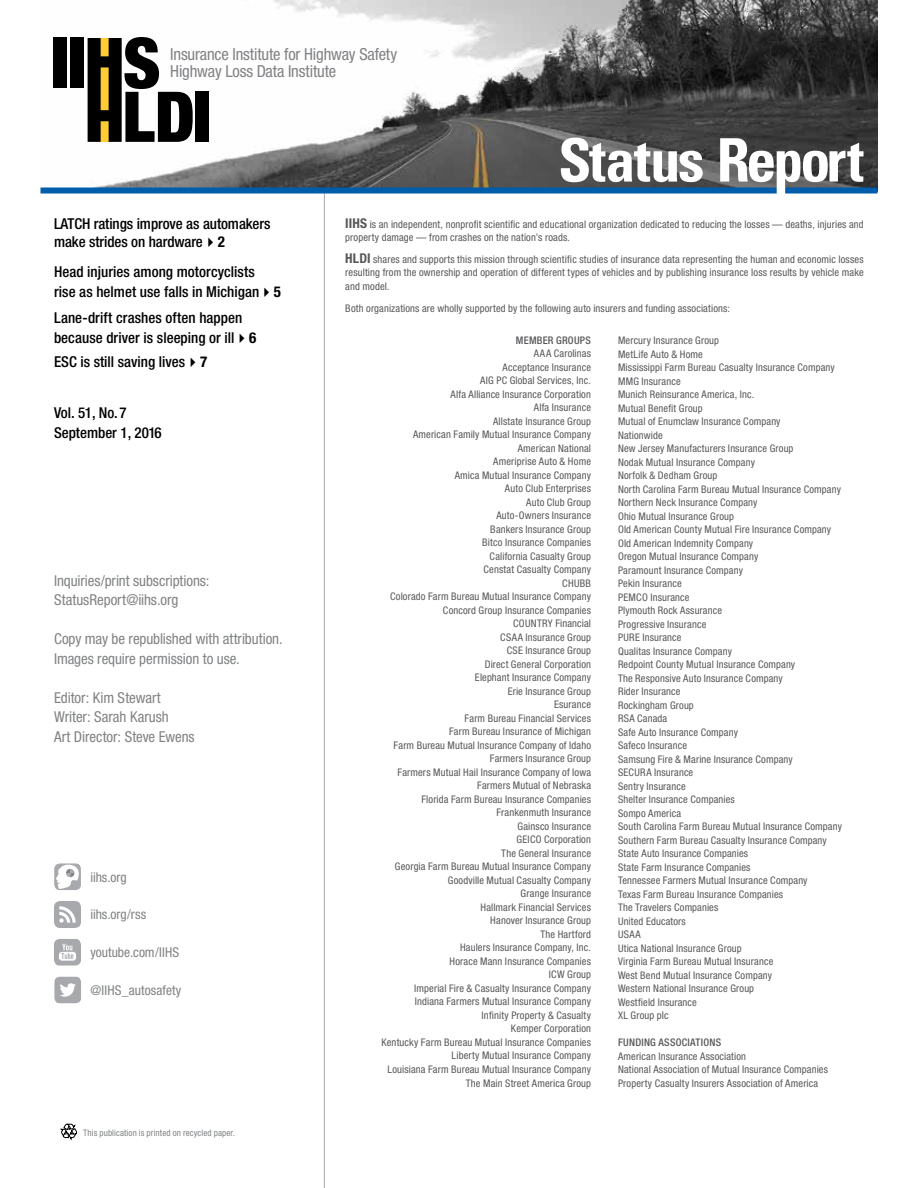
<style>
.page{position:relative;width:918px;height:1188px;background:#fff}
.page>*{position:absolute;margin:0;border:0;box-sizing:border-box;transform-origin:0 0}
.t1{font:700 condensed 60px "Univers LT Std";letter-spacing:-.04em;color:#fff}
.t2{font:condensed 16.65px/17.5px "Helvetica Neue LT Pro";letter-spacing:-.01em;color:#808285}
.t3{font:500 condensed 15px/19.5px "Helvetica Neue LT Pro";color:#000}
.t4{font:condensed 15px/19.5px "Helvetica Neue LT Pro";letter-spacing:-.005em;color:#808284}
.t5{font:condensed 13.5px "Helvetica Neue LT Pro";letter-spacing:.005em;color:#808284}
.t6{font:condensed 10.5px/13.5px "Helvetica Neue LT Pro";letter-spacing:.015em;color:#58585b}
.t7{font:500 condensed 10.5px "Helvetica Neue LT Pro";letter-spacing:.025em;color:#58585b}
.t8{font:condensed 9px "Helvetica Neue LT Pro";letter-spacing:.01em;color:#808284}
.s1{font-weight:700}
.s2{font-weight:700;font-size:13.5px}
</style>
<div class="page">
<img style="left:40px;top:0;width:838px;height:188px">
<svg style="left:60px;top:1124px;width:17px;height:16px"></svg>
<hr style="left:324px;top:189px;width:1px;height:999px;background:#a7a9ac">
<div style="left:40px;top:188px;width:838px;height:6px;background:#005dac"></div>
<svg style="left:88px;top:37px;width:105px;height:105px"></svg>
<div style="left:196px;top:92px;width:13px;height:50px;background:#000"></div>
<div style="left:54px;top:38px;width:13px;height:50px;background:#000"></div>
<div style="left:71px;top:38px;width:13px;height:50px;background:#000"></div>
<svg style="left:54px;top:863px;width:27px;height:27px"></svg>
<svg style="left:54px;top:939px;width:27px;height:27px"></svg>
<svg style="left:54px;top:901px;width:27px;height:27px"></svg>
<svg style="left:54px;top:976px;width:27px;height:27px"></svg>
<h2 class="t2" style="left:170px;top:45px;width:228px">Insurance Institute for Highway Safety<br>Highway Loss Data Institute</h2>
<h1 class="t1" style="left:558px;top:123px;width:307px">Status Report</h1>
<h3 class="t3" style="left:54px;top:214px;width:218px;line-height:18px">LATCH ratings improve as automakers make strides on hardware✔<span class="s1">2</span></h3>
<h3 class="t3" style="left:54px;top:262px;width:229px">Head injuries among motorcyclists<br>rise as helmet use falls in Michigan✔<span class="s1">5</span></h3>
<h3 class="t3" style="left:54px;top:308px;width:204px">Lane-drift crashes often happen because driver is sleeping or ill✔<span class="s1">6</span></h3>
<h3 class="t3" style="left:54px;top:352px;width:155px">ESC is still saving lives✔<span class="s1">7</span></h3>
<h3 class="t3" style="left:54px;top:403px;width:109px">Vol. 51, No. 7<br>September 1, 2016</h3>
<h3 class="t4" style="left:54px;top:570px;width:157px">Inquiries/print subscriptions:<br>StatusReport@iihs.org</h3>
<h3 class="t4" style="left:54px;top:629px;width:230px">Copy may be republished with attribution.<br>Images require permission to use.</h3>
<h3 class="t4" style="left:54px;top:687px;width:142px">Editor: Kim Stewart<br>Writer: Sarah Karush<br>Art Director: Steve Ewens</h3>
<p class="t5" style="left:90px;top:869px;width:38px">iihs.org</p>
<p class="t5" style="left:90px;top:907px;width:57px">iihs.org/rss</p>
<p class="t5" style="left:90px;top:944px;width:90px">youtube.com/IIHS</p>
<p class="t5" style="left:90px;top:982px;width:92px">@IIHS_autosafety</p>
<p class="t8" style="left:83px;top:1128px;width:153px">This publication is printed on recycled paper.</p>
<p class="t6" style="left:345px;top:217px;width:520px"><span class="s2">IIHS</span> is an independent, nonprofit scientific and educational organization dedicated to reducing the losses — deaths, injuries and property damage — from crashes on the nation’s roads.</p>
<p class="t6" style="left:345px;top:252px;width:520px;text-align:justify"><span class="s2">HLDI</span> shares and supports this mission through scientific studies of insurance data representing the human and economic losses resulting from the ownership and operation of different types of vehicles and by publishing insurance loss results by vehicle make and model.</p>
<p class="t6" style="left:345px;top:301px;width:386px">Both organizations are wholly supported by the following auto insurers and funding associations:</p>
<p class="t7" style="left:516px;top:334px;width:77px">MEMBER GROUPS</p>
<p class="t6" style="left:381px;top:347px;width:211px;text-align:right">AAA Carolinas<br>Acceptance Insurance<br>AIG PC Global Services, Inc.<br>Alfa Alliance Insurance Corporation<br>Alfa Insurance<br>Allstate Insurance Group<br>American Family Mutual Insurance Company<br>American National<br>Ameriprise Auto &amp; Home<br>Amica Mutual Insurance Company<br>Auto Club Enterprises<br>Auto Club Group<br>Auto-Owners Insurance<br>Bankers Insurance Group<br>Bitco Insurance Companies<br>California Casualty Group<br>Censtat Casualty Company<br>CHUBB<br>Colorado Farm Bureau Mutual Insurance Company<br>Concord Group Insurance Companies<br>COUNTRY Financial<br>CSAA Insurance Group<br>CSE Insurance Group<br>Direct General Corporation<br>Elephant Insurance Company<br>Erie Insurance Group<br>Esurance<br>Farm Bureau Financial Services<br>Farm Bureau Insurance of Michigan<br>Farm Bureau Mutual Insurance Company of Idaho<br>Farmers Insurance Group<br>Farmers Mutual Hail Insurance Company of Iowa<br>Farmers Mutual of Nebraska<br>Florida Farm Bureau Insurance Companies<br>Frankenmuth Insurance<br>Gainsco Insurance<br>GEICO Corporation<br>The General Insurance<br>Georgia Farm Bureau Mutual Insurance Company<br>Goodville Mutual Casualty Company<br>Grange Insurance<br>Hallmark Financial Services<br>Hanover Insurance Group<br>The Hartford<br>Haulers Insurance Company, Inc.<br>Horace Mann Insurance Companies<br>ICW Group<br>Imperial Fire &amp; Casualty Insurance Company<br>Indiana Farmers Mutual Insurance Company<br>Infinity Property &amp; Casualty<br>Kemper Corporation<br>Kentucky Farm Bureau Mutual Insurance Companies<br>Liberty Mutual Insurance Company<br>Louisiana Farm Bureau Mutual Insurance Company<br>The Main Street America Group</p>
<p class="t6" style="left:618px;top:333px;width:225px">Mercury Insurance Group<br>MetLife Auto &amp; Home<br>Mississippi Farm Bureau Casualty Insurance Company<br>MMG Insurance<br>Munich Reinsurance America, Inc.<br>Mutual Benefit Group<br>Mutual of Enumclaw Insurance Company<br>Nationwide<br>New Jersey Manufacturers Insurance Group<br>Nodak Mutual Insurance Company<br>Norfolk &amp; Dedham Group<br>North Carolina Farm Bureau Mutual Insurance Company<br>Northern Neck Insurance Company<br>Ohio Mutual Insurance Group<br>Old American County Mutual Fire Insurance Company<br>Old American Indemnity Company<br>Oregon Mutual Insurance Company<br>Paramount Insurance Company<br>Pekin Insurance<br>PEMCO Insurance<br>Plymouth Rock Assurance<br>Progressive Insurance<br>PURE Insurance<br>Qualitas Insurance Company<br>Redpoint County Mutual Insurance Company<br>The Responsive Auto Insurance Company<br>Rider Insurance<br>Rockingham Group<br>RSA Canada<br>Safe Auto Insurance Company<br>Safeco Insurance<br>Samsung Fire &amp; Marine Insurance Company<br>SECURA Insurance<br>Sentry Insurance<br>Shelter Insurance Companies<br>Sompo America<br>South Carolina Farm Bureau Mutual Insurance Company<br>Southern Farm Bureau Casualty Insurance Company<br>State Auto Insurance Companies<br>State Farm Insurance Companies<br>Tennessee Farmers Mutual Insurance Company<br>Texas Farm Bureau Insurance Companies<br>The Travelers Companies<br>United Educators<br>USAA<br>Utica National Insurance Group<br>Virginia Farm Bureau Mutual Insurance<br>West Bend Mutual Insurance Company<br>Western National Insurance Group<br>Westfield Insurance<br>XL Group plc</p>
<p class="t7" style="left:618px;top:1036px;width:105px">FUNDING ASSOCIATIONS</p>
<p class="t6" style="left:618px;top:1049px;width:212px">American Insurance Association<br>National Association of Mutual Insurance Companies<br>Property Casualty Insurers Association of America</p>
</div>
